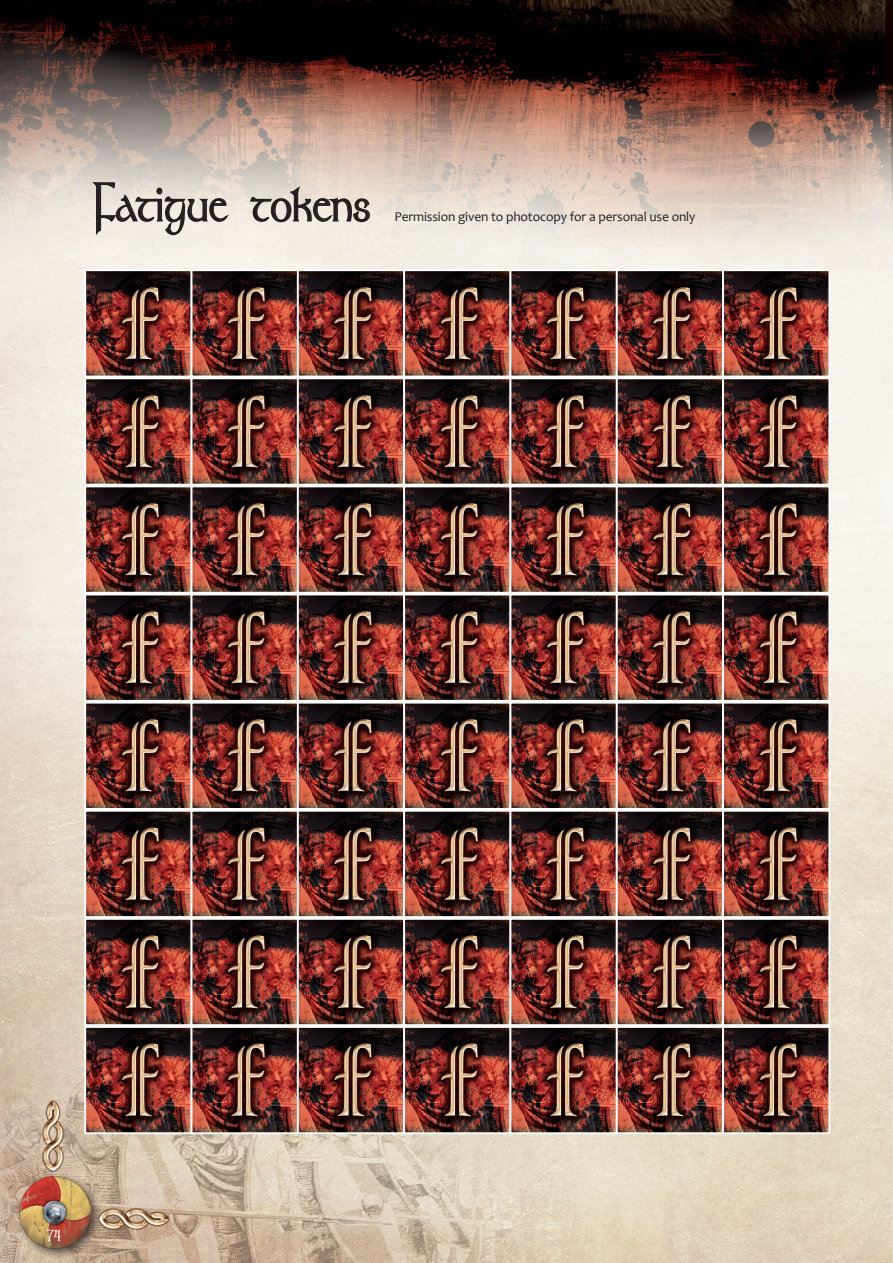
<style>
.page{position:relative;width:893px;height:1263px;background:#fff}
.page>*{position:absolute;margin:0;border:0;box-sizing:border-box;transform-origin:0 0}
.t1{font:54px "Stonehenge";letter-spacing:.01em;color:#231f20;scale:.85 1}
.t2{font:16.5px "Stonehenge";color:#fff}
.t3{font:13.5px "Candara";letter-spacing:-.01em;color:#231f20}
</style>
<div class="page">
<img style="left:0;top:0;width:893px;height:1263px">
<div style="left:15px;top:1172px;width:87px;height:87px;background:#231f20;opacity:.75"></div>
<img style="left:19px;top:1176px;width:72px;height:72px">
<img style="left:41px;top:1091px;width:23px;height:85px">
<img style="left:93px;top:1208px;width:86px;height:22px">
<svg style="left:90px;top:179px;width:141px;height:69px;background:#d2ccc4"></svg>
<svg style="left:249px;top:184px;width:122px;height:65px;background:#d4cdc4"></svg>
<img style="left:87px;top:272px;width:740px;height:102px">
<div style="left:84px;top:269px;width:108px;height:108px;border:2px solid #fff"></div>
<img style="left:87px;top:380px;width:528px;height:319px">
<div style="left:84px;top:377px;width:108px;height:109px;border:2px solid #fff"></div>
<div style="left:84px;top:485px;width:108px;height:109px;border:2px solid #fff"></div>
<div style="left:84px;top:594px;width:108px;height:108px;border:2px solid #fff"></div>
<img style="left:87px;top:705px;width:740px;height:102px">
<div style="left:84px;top:702px;width:108px;height:108px;border:2px solid #fff"></div>
<img style="left:87px;top:813px;width:740px;height:102px">
<div style="left:84px;top:810px;width:108px;height:108px;border:2px solid #fff"></div>
<img style="left:87px;top:921px;width:740px;height:102px">
<div style="left:84px;top:918px;width:108px;height:108px;border:2px solid #fff"></div>
<img style="left:87px;top:1029px;width:740px;height:102px">
<div style="left:84px;top:1026px;width:108px;height:108px;border:2px solid #fff"></div>
<div style="left:191px;top:269px;width:108px;height:108px;border:2px solid #fff"></div>
<div style="left:191px;top:377px;width:108px;height:109px;border:2px solid #fff"></div>
<div style="left:191px;top:485px;width:108px;height:109px;border:2px solid #fff"></div>
<div style="left:191px;top:594px;width:108px;height:108px;border:2px solid #fff"></div>
<div style="left:191px;top:702px;width:108px;height:108px;border:2px solid #fff"></div>
<div style="left:191px;top:810px;width:108px;height:108px;border:2px solid #fff"></div>
<div style="left:191px;top:918px;width:108px;height:108px;border:2px solid #fff"></div>
<div style="left:191px;top:1026px;width:108px;height:108px;border:2px solid #fff"></div>
<div style="left:297px;top:269px;width:108px;height:108px;border:2px solid #fff"></div>
<div style="left:297px;top:377px;width:108px;height:109px;border:2px solid #fff"></div>
<div style="left:297px;top:485px;width:108px;height:109px;border:2px solid #fff"></div>
<div style="left:297px;top:594px;width:108px;height:108px;border:2px solid #fff"></div>
<div style="left:297px;top:702px;width:108px;height:108px;border:2px solid #fff"></div>
<div style="left:297px;top:810px;width:108px;height:108px;border:2px solid #fff"></div>
<div style="left:297px;top:918px;width:108px;height:108px;border:2px solid #fff"></div>
<div style="left:297px;top:1026px;width:108px;height:108px;border:2px solid #fff"></div>
<div style="left:403px;top:269px;width:108px;height:108px;border:2px solid #fff"></div>
<div style="left:403px;top:377px;width:108px;height:109px;border:2px solid #fff"></div>
<div style="left:403px;top:485px;width:108px;height:109px;border:2px solid #fff"></div>
<div style="left:403px;top:594px;width:108px;height:108px;border:2px solid #fff"></div>
<div style="left:403px;top:702px;width:108px;height:108px;border:2px solid #fff"></div>
<div style="left:403px;top:810px;width:108px;height:108px;border:2px solid #fff"></div>
<div style="left:403px;top:918px;width:108px;height:108px;border:2px solid #fff"></div>
<div style="left:403px;top:1026px;width:108px;height:108px;border:2px solid #fff"></div>
<div style="left:509px;top:269px;width:109px;height:108px;border:2px solid #fff"></div>
<div style="left:509px;top:377px;width:109px;height:109px;border:2px solid #fff"></div>
<div style="left:509px;top:485px;width:109px;height:109px;border:2px solid #fff"></div>
<div style="left:509px;top:594px;width:109px;height:108px;border:2px solid #fff"></div>
<div style="left:509px;top:702px;width:109px;height:108px;border:2px solid #fff"></div>
<div style="left:509px;top:810px;width:109px;height:108px;border:2px solid #fff"></div>
<div style="left:509px;top:918px;width:109px;height:108px;border:2px solid #fff"></div>
<div style="left:509px;top:1026px;width:109px;height:108px;border:2px solid #fff"></div>
<div style="left:616px;top:269px;width:108px;height:108px;border:2px solid #fff"></div>
<img style="left:619px;top:380px;width:208px;height:319px">
<div style="left:616px;top:377px;width:108px;height:109px;border:2px solid #fff"></div>
<div style="left:616px;top:485px;width:108px;height:109px;border:2px solid #fff"></div>
<div style="left:616px;top:594px;width:108px;height:108px;border:2px solid #fff"></div>
<div style="left:616px;top:702px;width:108px;height:108px;border:2px solid #fff"></div>
<div style="left:616px;top:810px;width:108px;height:108px;border:2px solid #fff"></div>
<div style="left:616px;top:918px;width:108px;height:108px;border:2px solid #fff"></div>
<div style="left:616px;top:1026px;width:108px;height:108px;border:2px solid #fff"></div>
<div style="left:722px;top:269px;width:108px;height:108px;border:2px solid #fff"></div>
<div style="left:722px;top:377px;width:108px;height:109px;border:2px solid #fff"></div>
<div style="left:722px;top:485px;width:108px;height:109px;border:2px solid #fff"></div>
<div style="left:722px;top:594px;width:108px;height:108px;border:2px solid #fff"></div>
<div style="left:722px;top:702px;width:108px;height:108px;border:2px solid #fff"></div>
<div style="left:722px;top:810px;width:108px;height:108px;border:2px solid #fff"></div>
<div style="left:722px;top:918px;width:108px;height:108px;border:2px solid #fff"></div>
<div style="left:722px;top:1026px;width:108px;height:108px;border:2px solid #fff"></div>
<h1 class="t1" style="left:94px;top:170px;width:327px">Fatigue tokens</h1>
<p class="t3" style="left:394px;top:208px;width:303px">Permission given to photocopy for a personal use only</p>
<p class="t2" style="left:46px;top:1225px;width:18px">74</p>
</div>
